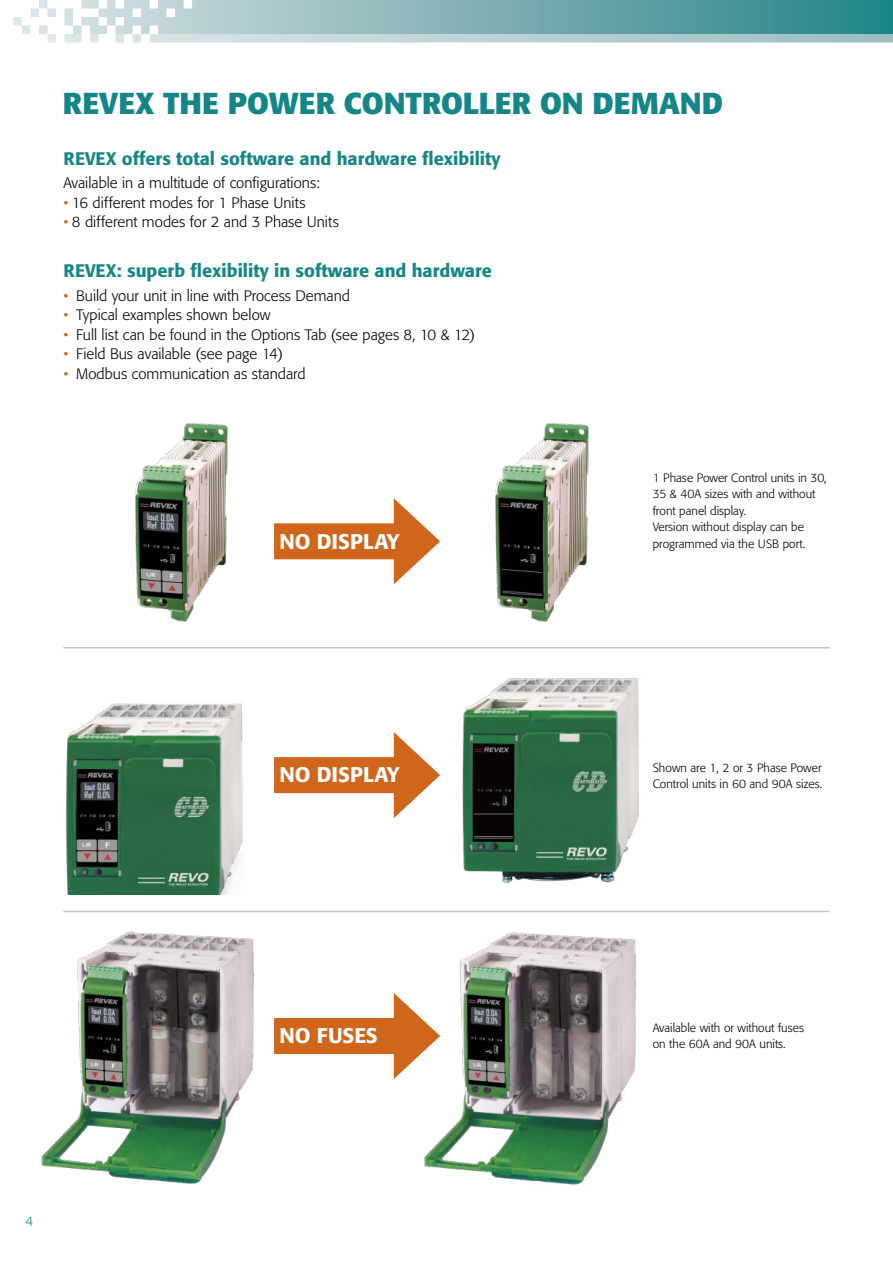
<style>
.page{position:relative;width:893px;height:1263px;background:#fff}
.page>*{position:absolute;margin:0;border:0;box-sizing:border-box;transform-origin:0 0}
.t1{font:700 30px "Formata";color:#158688}
.t2{font:500 21px "Formata";color:#fff}
.t3{font:500 18px "Formata";color:#158688}
.t4{font:300 15px "Formata";color:#000}
.t5{font:300 13.5px "Formata";color:#158688}
.t6{font:300 12px/16.5px "Formata";color:#000}
.s1{color:#d0661c}
</style>
<div class="page">
<svg style="left:13px;top:0;width:880px;height:43px;background:#94bdc0"></svg>
<img style="left:135px;top:423px;width:93px;height:199px">
<img style="left:495px;top:423px;width:94px;height:199px">
<img style="left:66px;top:703px;width:177px;height:192px">
<img style="left:462px;top:678px;width:177px;height:206px">
<img style="left:41px;top:910px;width:270px;height:274px">
<img style="left:384px;top:910px;width:312px;height:275px">
<hr style="left:63px;top:647px;width:767px;height:1px;background:#c5c5c5">
<hr style="left:63px;top:911px;width:767px;height:1px;background:#c5c5c5">
<div style="left:274px;top:523px;width:135px;height:36px;background:#d0661c"></div>
<svg style="left:394px;top:498px;width:46px;height:86px"></svg>
<div style="left:274px;top:757px;width:135px;height:36px;background:#d0661c"></div>
<svg style="left:394px;top:732px;width:46px;height:86px"></svg>
<div style="left:274px;top:1018px;width:135px;height:36px;background:#d0661c"></div>
<svg style="left:394px;top:993px;width:46px;height:86px"></svg>
<h1 class="t1" style="left:63px;top:85px;width:662px">REVEX THE POWER CONTROLLER ON DEMAND</h1>
<p class="t3" style="left:63px;top:147px;width:439px">REVEX offers total software and hardware flexibility</p>
<p class="t4" style="left:63px;top:174px;width:258px">Available in a multitude of configurations:</p>
<p class="t4" style="left:63px;top:194px;width:244px"><span class="s1">•</span> 16 different modes for 1 Phase Units</p>
<p class="t4" style="left:63px;top:213px;width:277px"><span class="s1">•</span> 8 different modes for 2 and 3 Phase Units</p>
<p class="t3" style="left:63px;top:260px;width:430px">REVEX: superb flexibility in software and hardware</p>
<p class="t4" style="left:63px;top:287px;width:288px"><span class="s1">•</span> Build your unit in line with Process Demand</p>
<p class="t4" style="left:63px;top:306px;width:209px"><span class="s1">•</span> Typical examples shown below</p>
<p class="t4" style="left:63px;top:326px;width:413px"><span class="s1">•</span> Full list can be found in the Options Tab (see pages 8, 10 &amp; 12)</p>
<p class="t4" style="left:63px;top:345px;width:221px"><span class="s1">•</span> Field Bus available (see page 14)</p>
<p class="t4" style="left:63px;top:365px;width:244px"><span class="s1">•</span> Modbus communication as standard</p>
<h2 class="t2" style="left:280px;top:528px;width:121px">NO DISPLAY</h2>
<h2 class="t2" style="left:280px;top:762px;width:121px">NO DISPLAY</h2>
<p class="t6" style="left:653px;top:469px;width:176px">1 Phase Power Control units in 30,<br>35 &amp; 40A sizes with and without front panel display.<br>Version without display can be programmed via the USB port.</p>
<p class="t6" style="left:653px;top:759px;width:171px">Shown are 1, 2 or 3 Phase Power<br>Control units in 60 and 90A sizes.</p>
<p class="t5" style="left:26px;top:1213px;width:9px">4</p>
<h2 class="t2" style="left:280px;top:1023px;width:100px">NO FUSES</h2>
<p class="t6" style="left:653px;top:1019px;width:153px">Available with or without fuses on the 60A and 90A units.</p>
</div>
